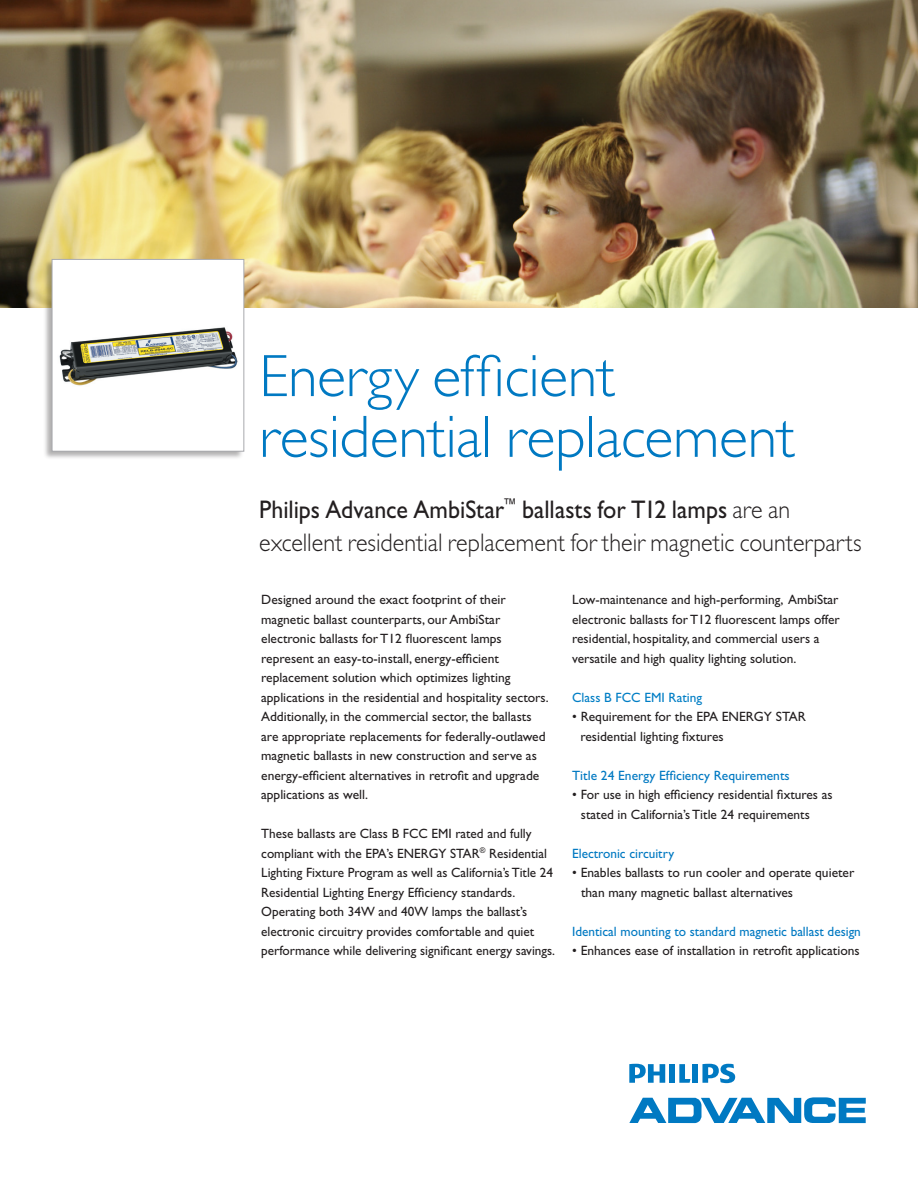
<style>
.page{position:relative;width:918px;height:1188px;background:#fff}
.page>*{position:absolute;margin:0;border:0;box-sizing:border-box;transform-origin:0 0}
.t1{font:300 60px/60.8px "Gill Sans";letter-spacing:-.005em;color:#0079c2}
.t2{font:300 25.5px/33.8px "Gill Sans";color:#231f20;scale:.94 1}
.Body_Copy{font:13.5px/19.5px "Gill Sans";color:#231f20}
.Body_Copy-2{font:13.5px "Gill Sans";color:#0079c2}
.Body_Copy-3{font:13.5px "Gill Sans";color:#007ec5}
.s1{font-weight:400}
</style>
<div class="page">
<svg style="left:679px;top:1064px;width:11px;height:19px"></svg>
<div style="left:669px;top:1064px;width:6px;height:19px;background:#0079c2"></div>
<div style="left:693px;top:1064px;width:5px;height:19px;background:#0079c2"></div>
<svg style="left:702px;top:1064px;width:33px;height:19px"></svg>
<svg style="left:629px;top:1064px;width:36px;height:19px"></svg>
<svg style="left:629px;top:1097px;width:237px;height:26px"></svg>
<img style="left:0;top:0;width:918px;height:308px">
<div style="left:43px;top:259px;width:208px;height:208px;background:#231f20;opacity:.35"></div>
<div style="left:52px;top:259px;width:192px;height:192px;background:#fff"></div>
<img style="left:59px;top:327px;width:179px;height:59px">
<div style="left:52px;top:259px;width:192px;height:192px;border:1px solid #a8a9ad"></div>
<p class="t1" style="left:259px;top:346px;width:537px">Energy efficient residential replacement</p>
<p class="t2" style="left:259px;top:492px;width:642px"><span class="s1">Philips Advance AmbiStar</span><sup>™</sup> <span class="s1">ballasts for T12 lamps</span> are an excellent residential replacement for their magnetic counterparts</p>
<p class="Body_Copy" style="left:261px;top:590px;width:289px">Designed around the exact footprint of their magnetic ballast counterparts, our AmbiStar electronic ballasts for T12 fluorescent lamps represent an easy-to-install, energy-efficient replacement solution which optimizes lighting applications in the residential and hospitality sectors.<br>Additionally, in the commercial sector, the ballasts are appropriate replacements for federally-outlawed magnetic ballasts in new construction and serve as energy-efficient alternatives in retrofit and upgrade applications as well.</p>
<p class="Body_Copy" style="left:261px;top:824px;width:295px">These ballasts are Class B FCC EMI rated and fully compliant with the EPA’s ENERGY STAR<sup>®</sup> Residential Lighting Fixture Program as well as California’s Title 24<br>Residential Lighting Energy Efficiency standards.<br>Operating both 34W and 40W lamps the ballast’s electronic circuitry provides comfortable and quiet performance while delivering significant energy savings.</p>
<p class="Body_Copy" style="left:572px;top:590px;width:269px">Low-maintenance and high-performing, AmbiStar electronic ballasts for T12 fluorescent lamps offer residential, hospitality, and commercial users a versatile and high quality lighting solution.</p>
<p class="Body_Copy-3" style="left:572px;top:689px;width:131px">Class B FCC EMI Rating</p>
<p class="Body_Copy" style="left:580px;top:707px;width:227px;text-indent:-8px">• Requirement for the EPA ENERGY STAR residential lighting fixtures</p>
<p class="Body_Copy-2" style="left:572px;top:767px;width:219px">Title 24 Energy Efficiency Requirements</p>
<p class="Body_Copy" style="left:581px;top:785px;width:253px;text-indent:-9px">• For use in high efficiency residential fixtures as stated in California’s Title 24 requirements</p>
<p class="Body_Copy-2" style="left:572px;top:845px;width:103px">Electronic circuitry</p>
<p class="Body_Copy" style="left:581px;top:863px;width:275px;text-indent:-9px">• Enables ballasts to run cooler and operate quieter than many magnetic ballast alternatives</p>
<p class="Body_Copy-2" style="left:572px;top:923px;width:290px">Identical mounting to standard magnetic ballast design</p>
<p class="Body_Copy" style="left:572px;top:941px;width:289px">• Enhances ease of installation in retrofit applications</p>
</div>
